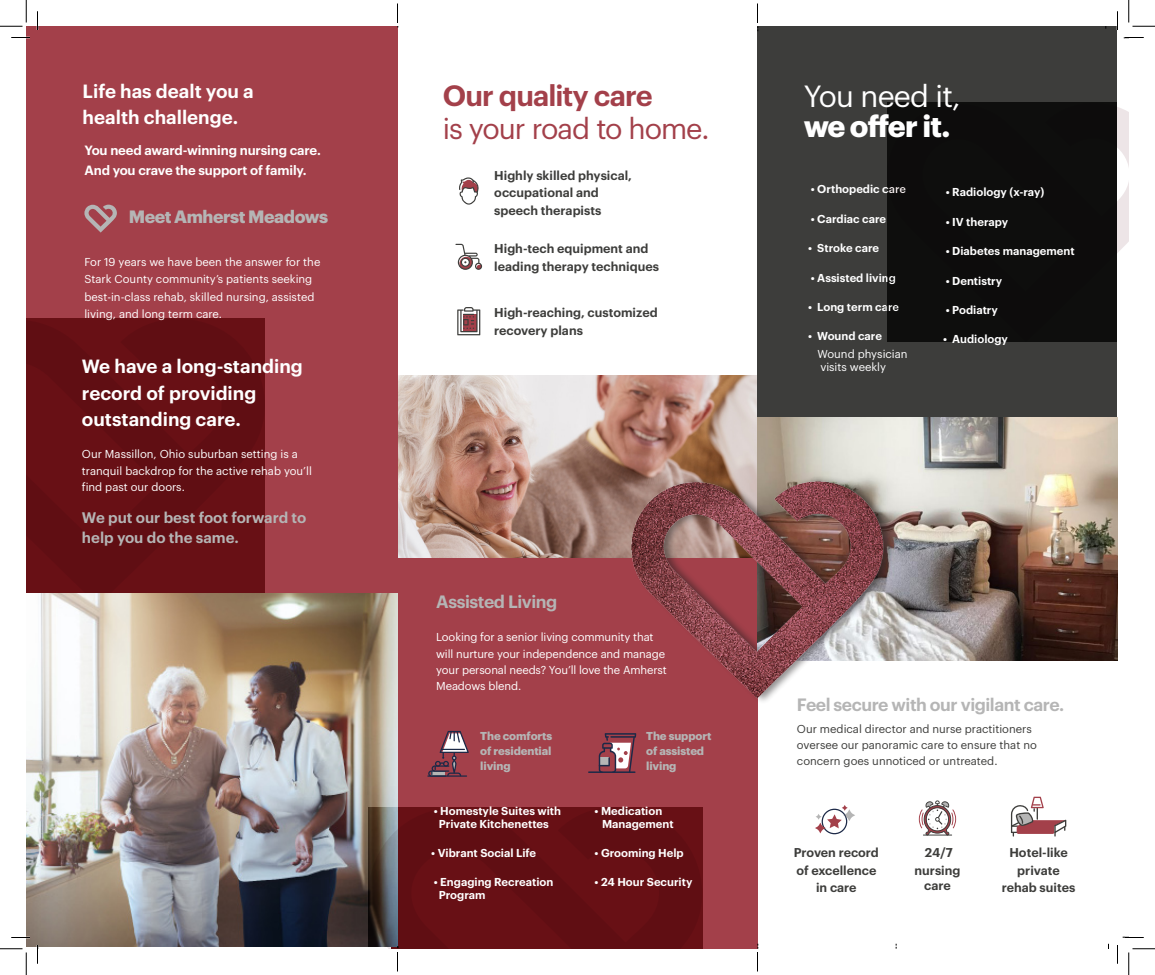
<style>
.page{position:relative;width:1155px;height:975px;background:#fff}
.page>*{position:absolute;margin:0;border:0;box-sizing:border-box;transform-origin:0 0}
.t1{font:30px "Graphik";letter-spacing:-.025em;color:#fff}
.t2{font:700 30px "Graphik";letter-spacing:-.025em;color:#fff}
.t3{font:28.75px "Graphik";letter-spacing:-.035em;color:#a3404a}
.t4{font:600 28.75px "Graphik";letter-spacing:-.03em;color:#a3404a}
.t5{font:600 18.75px/26.2px "Graphik";color:#fff}
.t6{font:600 17.5px "Graphik";letter-spacing:-.025em;color:#b5b5b5}
.t7{font:700 17.5px "Graphik";letter-spacing:-.025em;color:#b5b5b5}
.t8{font:600 15px/20px "Graphik";color:#b5b5b5}
.t9{font:600 13.12px/20px "Graphik";letter-spacing:-.01em;color:#fff}
.t10{font:600 12.5px/17.5px "Graphik";color:#3d3d3b}
.t11{font:11.25px/16.2px "Graphik";color:#fff}
.t12{font:600 11.25px/12.5px "Graphik";color:#fff}
.t13{font:11.25px "Graphik";color:#3d3d3b}
.t14{font:700 11.25px/15px "Graphik";letter-spacing:-.01em;color:#b5b5b5;text-align:justify}
</style>
<div class="page">
<img style="left:398px;top:375px;width:360px;height:184px">
<div style="left:26px;top:26px;width:372px;height:568px;background:#a3404a"></div>
<div style="left:26px;top:319px;width:239px;height:275px;background:#681015"></div>
<div style="left:758px;top:26px;width:360px;height:625px;background:#3d3d3b"></div>
<div style="left:391px;top:559px;width:367px;height:390px;background:#a3404a"></div>
<img style="left:758px;top:418px;width:360px;height:242px">
<img style="left:26px;top:594px;width:372px;height:353px">
<img style="left:615px;top:472px;width:285px;height:229px">
<svg style="left:369px;top:807px;width:333px;height:142px;background:#621519"></svg>
<div style="left:887px;top:103px;width:242px;height:239px;background:#0e0e0d"></div>
<svg style="left:84px;top:205px;width:33px;height:28px"></svg>
<svg style="left:459px;top:177px;width:20px;height:28px"></svg>
<svg style="left:455px;top:244px;width:27px;height:26px"></svg>
<svg style="left:457px;top:307px;width:23px;height:28px"></svg>
<svg style="left:1011px;top:797px;width:55px;height:40px"></svg>
<svg style="left:919px;top:800px;width:37px;height:36px"></svg>
<svg style="left:815px;top:805px;width:40px;height:29px"></svg>
<hr style="left:427px;top:775px;width:40px;height:2px;background:#1c2947">
<svg style="left:428px;top:731px;width:41px;height:46px"></svg>
<hr style="left:588px;top:771px;width:48px;height:2px;background:#1c2947">
<svg style="left:599px;top:733px;width:37px;height:40px"></svg>
<svg style="left:11px;top:37px;width:19px;height:1px"></svg>
<svg style="left:1124px;top:37px;width:20px;height:2px"></svg>
<svg style="left:11px;top:937px;width:19px;height:1px"></svg>
<svg style="left:1123px;top:937px;width:21px;height:1px"></svg>
<svg style="left:37px;top:11px;width:2px;height:19px"></svg>
<svg style="left:37px;top:945px;width:2px;height:19px"></svg>
<svg style="left:1117px;top:11px;width:1px;height:19px"></svg>
<svg style="left:1117px;top:945px;width:1px;height:19px"></svg>
<svg style="left:0;top:0;width:27px;height:27px"></svg>
<svg style="left:0;top:949px;width:27px;height:26px"></svg>
<svg style="left:1129px;top:0;width:26px;height:27px"></svg>
<svg style="left:1129px;top:949px;width:26px;height:26px"></svg>
<svg style="left:397px;top:4px;width:2px;height:24px"></svg>
<svg style="left:397px;top:946px;width:2px;height:25px"></svg>
<svg style="left:757px;top:4px;width:2px;height:27px"></svg>
<svg style="left:757px;top:944px;width:2px;height:27px"></svg>
<p class="t5" style="left:83px;top:76px;width:173px">Life has dealt you a health challenge.</p>
<p class="t9" style="left:84px;top:139px;width:238px">You need award-winning nursing care.<br>And you crave the support of family.</p>
<p class="t7" style="left:129px;top:203px;width:201px">Meet Amherst Meadows</p>
<p class="t11" style="left:84px;top:252px;width:237px;line-height:17.5px">For 19 years we have been the answer for the Stark County community’s patients seeking best-in-class rehab, skilled nursing, assisted living, and long term care.</p>
<p class="t5" style="left:82px;top:352px;width:222px">We have a long-standing record of providing outstanding care.</p>
<p class="t11" style="left:82px;top:445px;width:232px">Our Massillon, Ohio suburban setting is a tranquil backdrop for the active rehab you’ll find past our doors.</p>
<p class="t8" style="left:82px;top:507px;width:226px">We put our best foot forward to help you do the same.</p>
<p class="t4" style="left:443px;top:74px;width:211px">Our quality care</p>
<p class="t3" style="left:443px;top:107px;width:268px">is your road to home.</p>
<p class="t10" style="left:494px;top:165px;width:139px">Highly skilled physical, occupational and speech therapists</p>
<p class="t10" style="left:494px;top:239px;width:166px">High-tech equipment and leading therapy techniques</p>
<p class="t10" style="left:494px;top:303px;width:165px">High-reaching, customized recovery plans</p>
<p class="t1" style="left:804px;top:74px;width:159px">You need it,</p>
<p class="t2" style="left:804px;top:103px;width:148px">we offer it.</p>
<p class="t12" style="left:802px;top:182px;width:105px">● • Orthopedic care</p>
<p class="t12" style="left:802px;top:212px;width:85px">● • Cardiac care</p>
<p class="t12" style="left:802px;top:241px;width:78px">●• Stroke care</p>
<p class="t12" style="left:802px;top:270px;width:95px">● • Assisted living</p>
<p class="t12" style="left:802px;top:300px;width:98px">●• Long term care</p>
<p class="t12" style="left:802px;top:329px;width:81px">●• Wound care</p>
<p class="t11" style="left:817px;top:347px;width:92px;line-height:12.5px">Wound physician visits weekly</p>
<p class="t12" style="left:938px;top:185px;width:108px">● • Radiology (x-ray)</p>
<p class="t12" style="left:938px;top:215px;width:72px">● • IV therapy</p>
<p class="t12" style="left:938px;top:244px;width:139px">● • Diabetes management</p>
<p class="t12" style="left:938px;top:273px;width:66px">● • Dentistry</p>
<p class="t12" style="left:938px;top:303px;width:62px">● • Podiatry</p>
<p class="t12" style="left:938px;top:332px;width:72px">●• Audiology</p>
<p class="t6" style="left:436px;top:588px;width:123px">Assisted Living</p>
<p class="t11" style="left:436px;top:628px;width:232px">Looking for a senior living community that will nurture your independence and manage your personal needs? You’ll love the Amherst Meadows blend.</p>
<p class="t14" style="left:480px;top:728px;width:74px">The comforts of residential living</p>
<p class="t14" style="left:646px;top:728px;width:67px;text-align:left">The support of assisted living</p>
<p class="t12" style="left:439px;top:804px;width:124px;text-indent:-5px">• Homestyle Suites with<br>Private Kitchenettes</p>
<p class="t12" style="left:431px;top:846px;width:106px">• Vibrant Social Life</p>
<p class="t12" style="left:439px;top:875px;width:116px;text-indent:-5px">• Engaging Recreation<br>Program</p>
<p class="t12" style="left:602px;top:804px;width:73px;text-indent:-7px">• Medication<br>Management</p>
<p class="t12" style="left:595px;top:846px;width:91px">• Grooming Help</p>
<p class="t12" style="left:595px;top:875px;width:99px">• 24 Hour Security</p>
<p class="t6" style="left:797px;top:691px;width:269px">Feel secure with our vigilant care.</p>
<p class="t13" style="left:797px;top:720px;width:236px">Our medical director and nurse practitioners</p>
<p class="t13" style="left:797px;top:737px;width:241px">oversee our panoramic care to ensure that no</p>
<p class="t13" style="left:797px;top:753px;width:202px">concern goes unnoticed or untreated.</p>
<p class="t10" style="left:915px;top:843px;width:47px;text-align:center">24/7 nursing</p>
<p class="t10" style="left:924px;top:875px;width:28px">care</p>
<p class="t10" style="left:794px;top:843px;width:87px;text-align:center">Proven record of excellence in care</p>
<p class="t10" style="left:1002px;top:843px;width:75px;text-align:center">Hotel-like private rehab suites</p>
</div>
